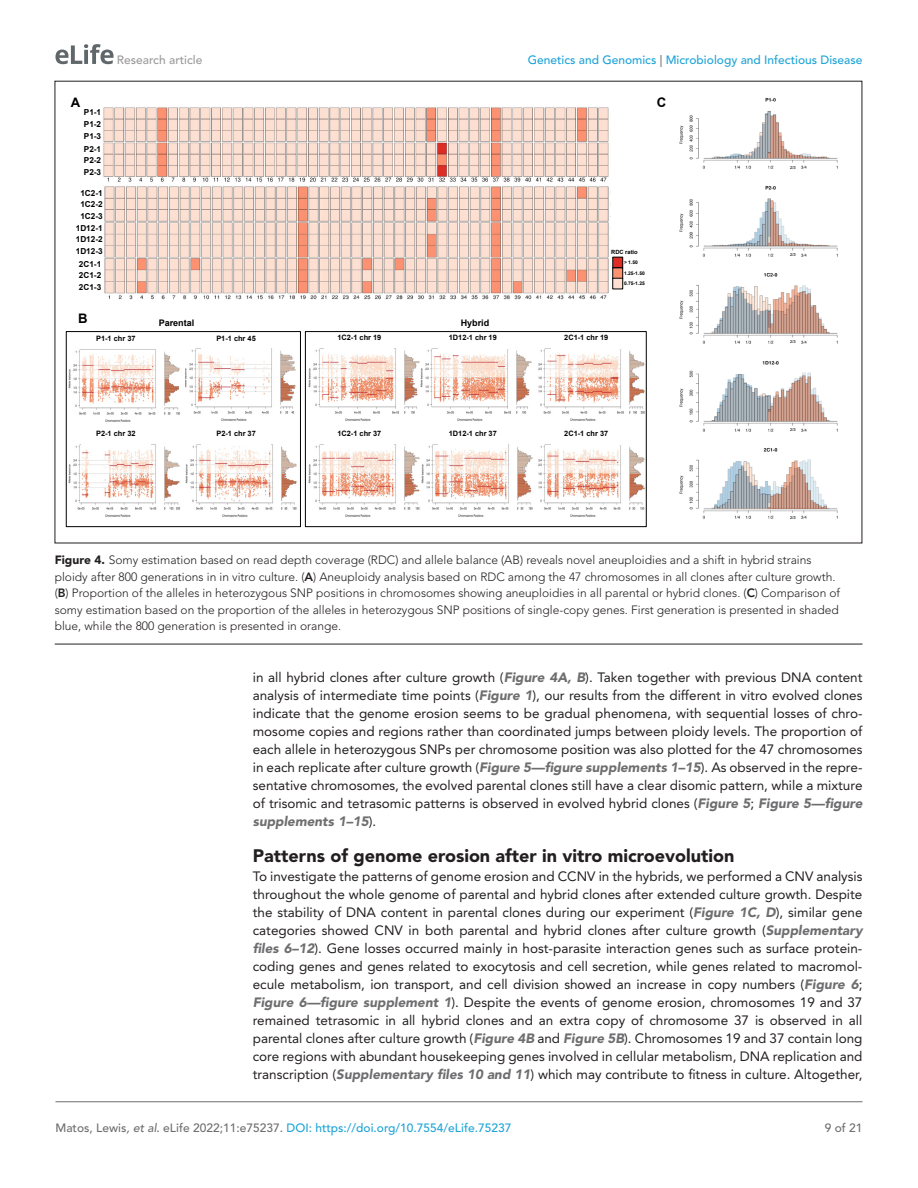
<style>
.page{position:relative;width:918px;height:1188px;background:#fff}
.page>*{position:absolute;margin:0;border:0;box-sizing:border-box;transform-origin:0 0}
.t1{font:900 18px "Avenir LT Std";color:#231f20}
.t2{font:13.5px/18px "Avenir LT Std";color:#231f20;text-align:justify}
.t3{font:700 13.2px "Arial";color:#000}
.t4{font:300 12px/16.5px "Avenir LT Std";color:#231f20}
.t5{font:500 12px "Avenir LT Std";color:#1ea4d7}
.t6{font:500 12px "Avenir LT Std";color:#9a9a9a}
.t7{font:500 12px "Avenir LT Std";color:#6e6e70}
.t8{font:700 9px "Arial";color:#000}
.t9{font:700 8.25px/11.6px "Arial";color:#000;text-align:justify}
.t10{font:700 7.35px "Arial";color:#000}
.t11{font:700 5.7px "Arial";color:#000}
.t12{font:700 4.95px/10.5px "Arial";color:#000}
.t13{font:4.05px "Arial";color:#000}
.s1{color:#6e6e70}
.s2{font-weight:900}
.s3{font-weight:800}
.s4{font-weight:900;font-style:italic;color:#6e6e70}
.s5{font-style:italic;color:#6e6e70}
</style>
<div class="page">
<svg style="left:55px;top:44px;width:59px;height:20px"></svg>
<hr style="left:56px;top:1101px;width:806px;height:1px;background:#6e6e70">
<hr style="left:55px;top:644px;width:807px;height:1px;background:#231f20">
<img style="left:104px;top:186px;width:505px;height:114px">
<img style="left:679px;top:186px;width:159px;height:71px">
<img style="left:538px;top:348px;width:107px;height:73px">
<img style="left:538px;top:444px;width:107px;height:73px">
<img style="left:308px;top:348px;width:113px;height:73px">
<img style="left:308px;top:444px;width:112px;height:73px">
<img style="left:68px;top:348px;width:228px;height:74px">
<div style="left:201px;top:328px;width:70px;height:21px;background:#fff"></div>
<img style="left:679px;top:98px;width:159px;height:71px">
<img style="left:679px;top:447px;width:159px;height:72px">
<img style="left:679px;top:361px;width:159px;height:71px">
<img style="left:679px;top:272px;width:159px;height:72px">
<img style="left:701px;top:101px;width:137px;height:63px">
<img style="left:103px;top:107px;width:506px;height:75px">
<div style="left:613px;top:257px;width:10px;height:11px;background:#de2d26"></div>
<div style="left:612px;top:257px;width:11px;height:11px;border:1px solid #000"></div>
<div style="left:613px;top:268px;width:10px;height:11px;background:#fc9272"></div>
<div style="left:612px;top:268px;width:11px;height:11px;border:1px solid #000"></div>
<div style="left:613px;top:278px;width:10px;height:11px;background:#fee0d2"></div>
<div style="left:612px;top:278px;width:11px;height:11px;border:1px solid #000"></div>
<img style="left:68px;top:444px;width:229px;height:73px">
<div style="left:81px;top:328px;width:69px;height:21px;background:#fff"></div>
<div style="left:81px;top:424px;width:69px;height:21px;background:#fff"></div>
<div style="left:202px;top:424px;width:69px;height:21px;background:#fff"></div>
<div style="left:552px;top:328px;width:69px;height:21px;background:#fff"></div>
<div style="left:552px;top:424px;width:69px;height:21px;background:#fff"></div>
<img style="left:701px;top:456px;width:137px;height:58px">
<img style="left:701px;top:368px;width:137px;height:58px">
<img style="left:701px;top:280px;width:137px;height:58px">
<img style="left:701px;top:194px;width:137px;height:56px">
<img style="left:421px;top:348px;width:111px;height:73px">
<img style="left:421px;top:444px;width:112px;height:73px">
<div style="left:438px;top:328px;width:69px;height:21px;background:#fff"></div>
<div style="left:438px;top:424px;width:69px;height:21px;background:#fff"></div>
<div style="left:325px;top:328px;width:69px;height:21px;background:#fff"></div>
<div style="left:325px;top:424px;width:69px;height:21px;background:#fff"></div>
<div style="left:66px;top:331px;width:235px;height:196px;border:1px solid #000"></div>
<div style="left:305px;top:331px;width:342px;height:196px;border:1px solid #000"></div>
<div style="left:789px;top:163px;width:7px;height:9px;background:#fff"></div>
<div style="left:789px;top:338px;width:7px;height:9px;background:#fff"></div>
<div style="left:789px;top:427px;width:7px;height:9px;background:#fff"></div>
<div style="left:789px;top:514px;width:7px;height:8px;background:#fff"></div>
<p class="t3" style="left:71px;top:94px;width:11px">A</p>
<p class="t9" style="left:84px;top:106px;width:19px;line-height:12px">P1-1<br>P1-2<br>P1-3</p>
<p class="t9" style="left:84px;top:143px;width:19px">P2-1<br>P2-2<br>P2-3</p>
<p class="t9" style="left:76px;top:187px;width:28px;text-align:center">1C2-1<br>1C2-2<br>1C2-3<br>1D12-1<br>1D12-2<br>1D12-3</p>
<p class="t9" style="left:79px;top:259px;width:24px">2C1-1<br>2C1-2<br>2C1-3</p>
<p class="t6" style="left:117px;top:53px;width:87px">Research article</p>
<p class="t5" style="left:528px;top:53px;width:336px">Genetics and Genomics <span class="s1">|</span> Microbiology and Infectious Disease</p>
<p class="t3" style="left:657px;top:94px;width:11px">C</p>
<p class="t11" style="left:611px;top:248px;width:28px">RDC ratio</p>
<p class="t12" style="left:624px;top:257px;width:22px">&gt; 1.50<br>1.25-1.50<br>0.75-1.25</p>
<p class="t13" style="left:790px;top:165px;width:7px">2/3</p>
<p class="t13" style="left:790px;top:252px;width:7px">2/3</p>
<p class="t3" style="left:78px;top:309px;width:11px">B</p>
<p class="t10" style="left:96px;top:333px;width:41px">P1-1 chr 37</p>
<p class="t8" style="left:159px;top:317px;width:37px">Parental</p>
<p class="t8" style="left:461px;top:317px;width:30px">Hybrid</p>
<p class="t10" style="left:449px;top:333px;width:50px">1D12-1 chr 19</p>
<p class="t10" style="left:337px;top:333px;width:45px">1C2-1 chr 19</p>
<p class="t10" style="left:216px;top:333px;width:41px">P1-1 chr 45</p>
<p class="t10" style="left:96px;top:429px;width:41px">P2-1 chr 32</p>
<p class="t10" style="left:216px;top:429px;width:41px">P2-1 chr 37</p>
<p class="t10" style="left:337px;top:429px;width:45px">1C2-1 chr 37</p>
<p class="t10" style="left:449px;top:429px;width:50px">1D12-1 chr 37</p>
<p class="t10" style="left:564px;top:333px;width:45px">2C1-1 chr 19</p>
<p class="t10" style="left:564px;top:429px;width:45px">2C1-1 chr 37</p>
<p class="t13" style="left:790px;top:339px;width:7px">2/3</p>
<p class="t13" style="left:790px;top:427px;width:7px">2/3</p>
<p class="t13" style="left:790px;top:514px;width:7px">2/3</p>
<p class="t4" style="left:55px;top:552px;width:787px"><span class="s2">Figure 4.</span> Somy estimation based on read depth coverage (RDC) and allele balance (AB) reveals novel aneuploidies and a shift in hybrid strains ploidy after 800 generations in in vitro culture. (<span class="s3">A</span>) Aneuploidy analysis based on RDC among the 47 chromosomes in all clones after culture growth. (<span class="s3">B</span>) Proportion of the alleles in heterozygous SNP positions in chromosomes showing aneuploidies in all parental or hybrid clones. (<span class="s3">C</span>) Comparison of somy estimation based on the proportion of the alleles in heterozygous SNP positions of single-copy genes. First generation is presented in shaded blue, while the 800 generation is presented in orange.</p>
<p class="t2" style="left:253px;top:668px;width:611px">in all hybrid clones after culture growth (<span class="s4">Figure 4A, B</span>). Taken together with previous DNA content analysis of intermediate time points (<span class="s4">Figure 1</span>), our results from the different in vitro evolved clones indicate that the genome erosion seems to be gradual phenomena, with sequential losses of chro&shy;mosome copies and regions rather than coordinated jumps between ploidy levels. The proportion of each allele in heterozygous SNPs per chromosome position was also plotted for the 47 chromosomes in each replicate after culture growth (<span class="s4">Figure 5—figure supplements 1–15</span>). As observed in the repre&shy;sentative chromosomes, the evolved parental clones still have a clear disomic pattern, while a mixture of trisomic and tetrasomic patterns is observed in evolved hybrid clones (<span class="s4">Figure 5</span>; <span class="s4">Figure 5—figure supplements 1–15</span>).</p>
<h1 class="t1" style="left:253px;top:845px;width:483px">Patterns of genome erosion after in vitro microevolution</h1>
<p class="t2" style="left:253px;top:868px;width:611px">To investigate the patterns of genome erosion and CCNV in the hybrids, we performed a CNV analysis throughout the whole genome of parental and hybrid clones after extended culture growth. Despite the stability of DNA content in parental clones during our experiment (<span class="s4">Figure 1C, D</span>), similar gene categories showed CNV in both parental and hybrid clones after culture growth (<span class="s4">Supplementary files 6–12</span>). Gene losses occurred mainly in host-parasite interaction genes such as surface protein&shy;coding genes and genes related to exocytosis and cell secretion, while genes related to macromol&shy;ecule metabolism, ion transport, and cell division showed an increase in copy numbers (<span class="s4">Figure 6</span>; <span class="s4">Figure 6—figure supplement 1</span>). Despite the events of genome erosion, chromosomes 19 and 37 remained tetrasomic in all hybrid clones and an extra copy of chromosome 37 is observed in all parental clones after culture growth (<span class="s4">Figure 4B</span> and <span class="s4">Figure 5B</span>). Chromosomes 19 and 37 contain long core regions with abundant housekeeping genes involved in cellular metabolism, DNA replication and transcription (<span class="s4">Supplementary files 10 and 11</span>) which may contribute to fitness in culture. Altogether,</p>
<p class="t5" style="left:56px;top:1121px;width:457px"><span class="s1">Matos, Lewis</span><span class="s5">, et al</span><span class="s1">. eLife 2022;11:e75237.</span> DOI: https://doi.org/10.7554/eLife.75237</p>
<p class="t7" style="left:825px;top:1121px;width:39px">9 of 21</p>
</div>
